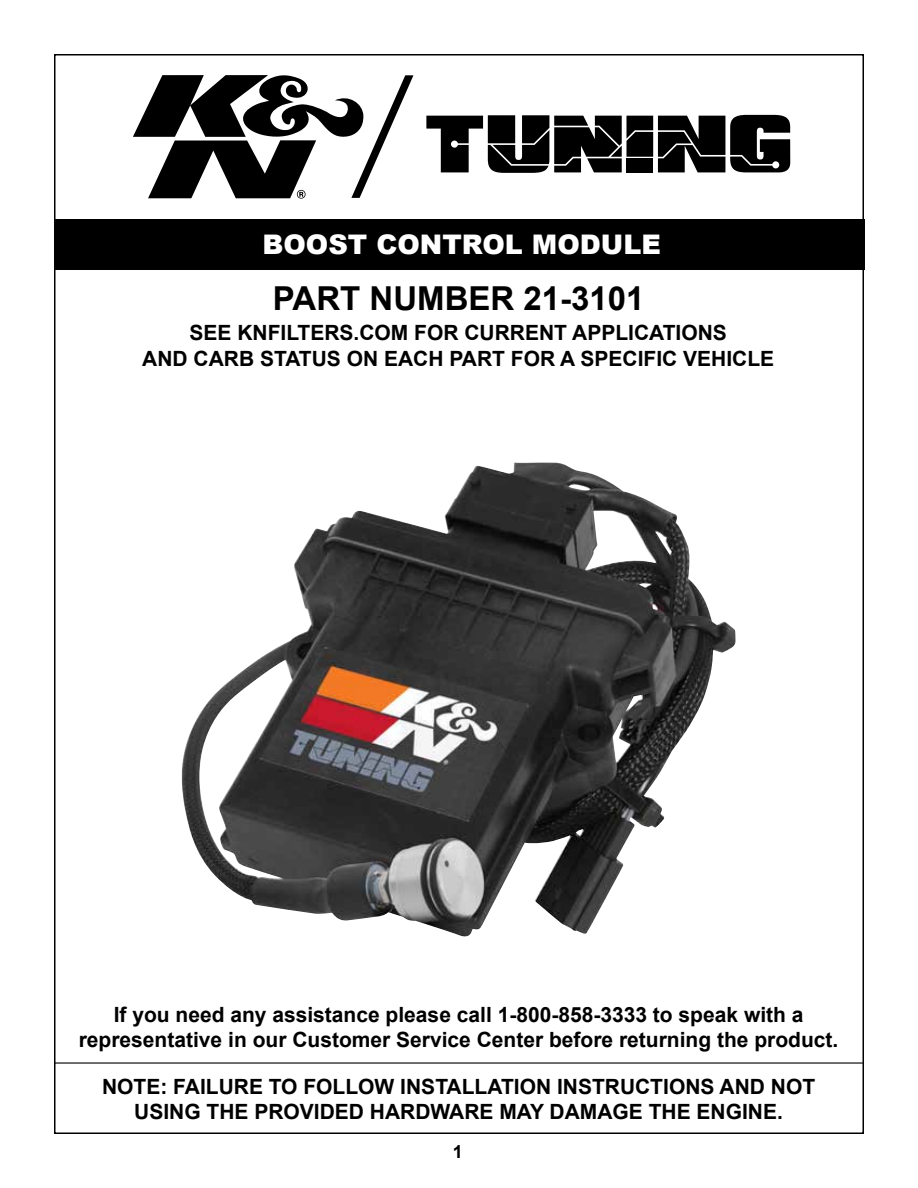
<style>
.page{position:relative;width:918px;height:1188px;background:#fff}
.page>*{position:absolute;margin:0;border:0;box-sizing:border-box;transform-origin:0 0}
.t1{font:700 33px "Arial";color:#000}
.t2{font:900 27px "Arial";color:#fff}
.t3{font:700 21px/25.2px "Arial";color:#000;text-align:center}
.t4{font:700 18px "Arial";color:#000}
</style>
<div class="page">
<svg style="left:426px;top:115px;width:364px;height:58px"></svg>
<svg style="left:133px;top:75px;width:280px;height:124px"></svg>
<div style="left:55px;top:220px;width:810px;height:50px;background:#000"></div>
<hr style="left:54px;top:1062px;width:809px;height:2px;background:#000">
<img style="left:181px;top:462px;width:555px;height:475px">
<p class="t2" style="left:262px;top:225px;width:400px">BOOST CONTROL MODULE</p>
<h1 class="t1" style="left:273px;top:275px;width:373px">PART NUMBER 21-3101</h1>
<p class="t3" style="left:142px;top:321px;width:633px">SEE KNFILTERS.COM FOR CURRENT APPLICATIONS<br>AND CARB STATUS ON EACH PART FOR A SPECIFIC VEHICLE</p>
<p class="t3" style="left:79px;top:1002px;width:761px">If you need any assistance please call 1-800-858-3333 to speak with a representative in our Customer Service Center before returning the product.</p>
<p class="t3" style="left:102px;top:1074px;width:715px">NOTE: FAILURE TO FOLLOW INSTALLATION INSTRUCTIONS AND NOT<br>USING THE PROVIDED HARDWARE MAY DAMAGE THE ENGINE.</p>
<p class="t4" style="left:453px;top:1139px;width:12px">1</p>
</div>
